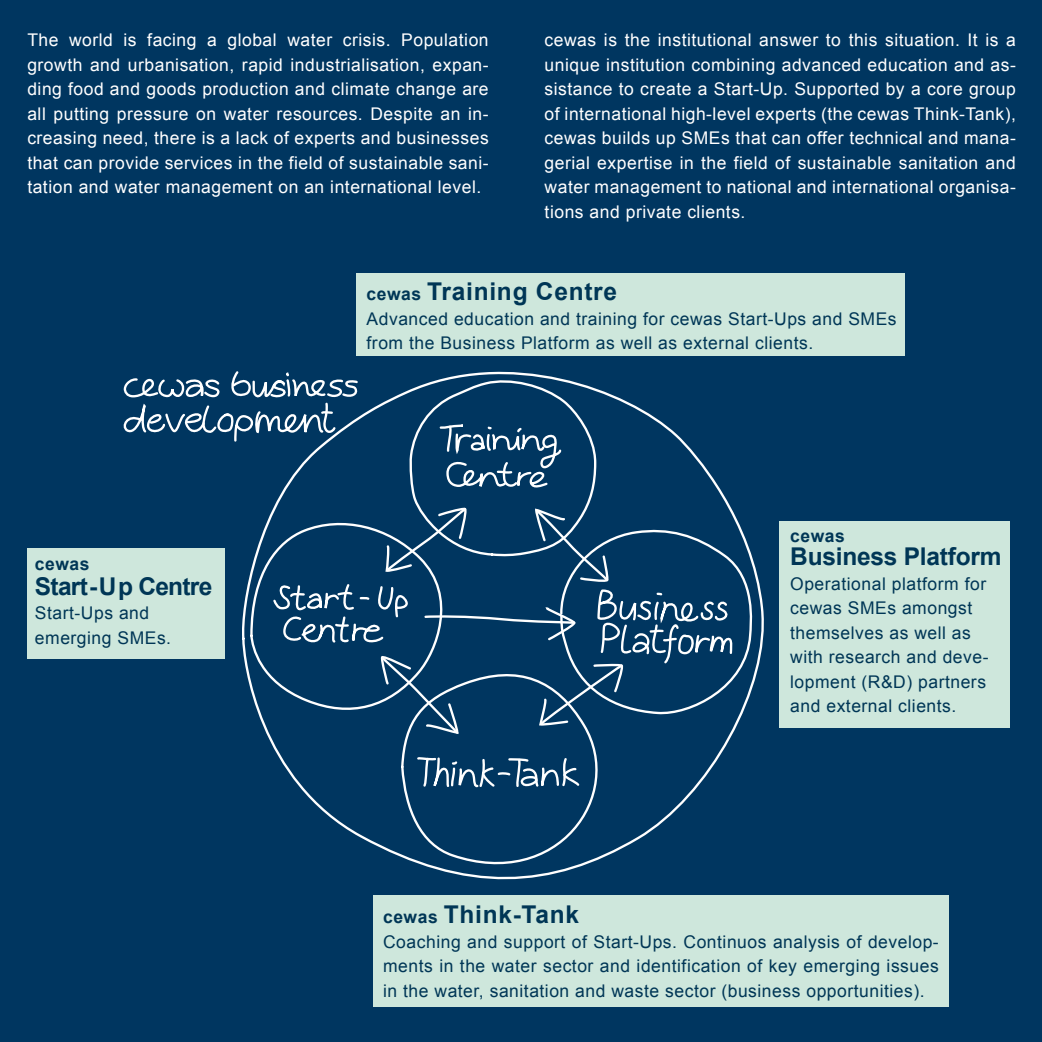
<style>
.page{position:relative;width:1042px;height:1042px;background:#003660}
.page>*{position:absolute;margin:0;border:0;box-sizing:border-box;transform-origin:0 0}
.t1{font:700 24.5px "Arial";letter-spacing:.03em;color:#003656}
.t2{font:700 24.5px "Arial";letter-spacing:-.01em;color:#003656}
.t3{font:700 24.5px "Arial";letter-spacing:-.03em;color:#003656}
.t4{font:17.5px/24.5px "Arial";letter-spacing:.03em;color:#fff;text-align:justify}
.t5{font:17.5px/24.5px "Arial";letter-spacing:.03em;color:#003656}
.t6{font:700 17.5px "Arial";letter-spacing:.03em;color:#003656}
.s1{font-size:17.5px}
</style>
<div class="page">
<svg style="left:267px;top:582px;width:497px;height:275px"></svg>
<svg style="left:400px;top:735px;width:229px;height:145px"></svg>
<svg style="left:123px;top:341px;width:636px;height:394px"></svg>
<svg style="left:415px;top:756px;width:166px;height:33px"></svg>
<div style="left:373px;top:895px;width:576px;height:111px;background:#cee7dc"></div>
<div style="left:27px;top:548px;width:198px;height:111px;background:#cee7dc"></div>
<div style="left:357px;top:273px;width:548px;height:83px;background:#cee7dc"></div>
<div style="left:779px;top:521px;width:231px;height:206px;background:#cee7dc"></div>
<p class="t4" style="left:27px;top:28px;width:463px">The world is facing a global water crisis. Population growth and urbanisation, rapid industrialisation, expan&shy;ding food and goods production and climate change are all putting pressure on water resources. Despite an in&shy;creasing need, there is a lack of experts and businesses that can provide services in the field of sustainable sani&shy;tation and water management on an international level.</p>
<p class="t4" style="left:544px;top:28px;width:473px">cewas is the institutional answer to this situation. It is a unique institution combining advanced education and as&shy;sistance to create a Start-Up. Supported by a core group of international high-level experts (the cewas Think-Tank), cewas builds up SMEs that can offer technical and mana&shy;gerial expertise in the field of sustainable sanitation and water management to national and international organisa&shy;tions and private clients.</p>
<p class="t6" style="left:35px;top:552px;width:56px">cewas</p>
<h1 class="t3" style="left:35px;top:570px;width:179px">Start-Up Centre</h1>
<p class="t5" style="left:35px;top:601px;width:138px">Start-Ups and emerging SMEs.</p>
<h1 class="t1" style="left:367px;top:276px;width:252px"><span class="s1">cewas</span> Training Centre</h1>
<p class="t5" style="left:367px;top:307px;width:531px">Advanced education and training for cewas Start-Ups and SMEs from the Business Platform as well as external clients.</p>
<p class="t6" style="left:790px;top:525px;width:56px">cewas</p>
<h1 class="t2" style="left:790px;top:540px;width:213px">Business Platform</h1>
<p class="t5" style="left:790px;top:571px;width:200px">Operational platform for cewas SMEs amongst themselves as well as with research and deve&shy;lopment (R&amp;D) partners and external clients.</p>
<h1 class="t1" style="left:383px;top:898px;width:198px"><span class="s1">cewas</span> Think-Tank</h1>
<p class="t5" style="left:383px;top:930px;width:557px;text-align:justify">Coaching and support of Start-Ups. Continuos analysis of develop&shy;ments in the water sector and identification of key emerging issues in the water, sanitation and waste sector (business opportunities).</p>
</div>
